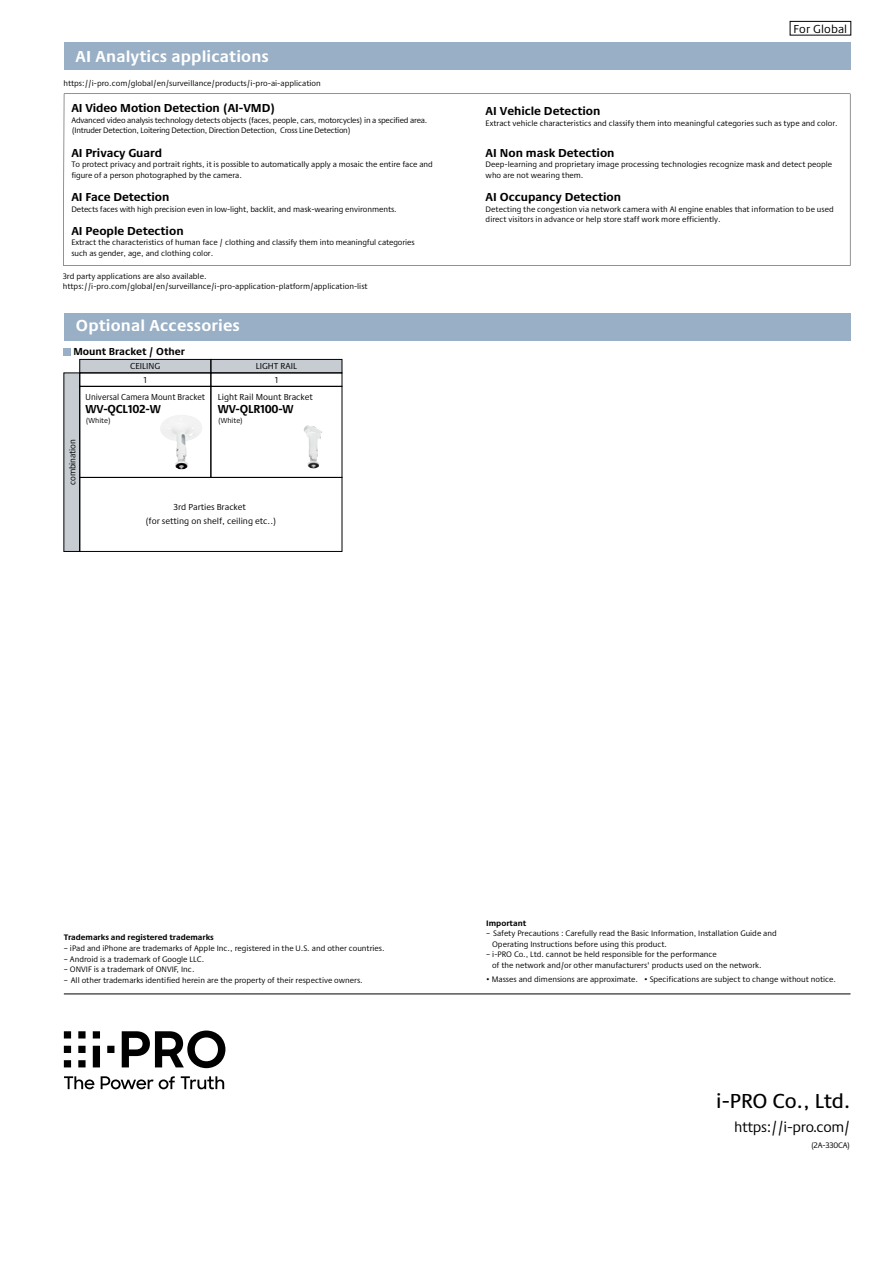
<style>
.page{position:relative;width:893px;height:1263px;background:#fff}
.page>*{position:absolute;margin:0;border:0;box-sizing:border-box;transform-origin:0 0}
.t1{font:500 21px "Praxis Next";color:#000}
.t2{font:700 16.5px "Praxis Next";letter-spacing:.01em;color:#fff}
.t3{font:15px "Praxis Next";letter-spacing:-.02em;color:#000}
.t4{font:700 12px "Praxis Next";color:#000}
.t5{font:700 12px "Praxis Next";letter-spacing:-.02em;color:#000;scale:.95 1}
.t6{font:12px "Praxis Next";letter-spacing:.01em;color:#000}
.t7{font:700 10.5px "Praxis Next";color:#000}
.t8{font:9px/13.5px "Praxis Next";color:#000;text-align:center}
.t9{font:9px "Praxis Next";color:#000;scale:.94 1}
.t10{font:9px "Praxis Next";letter-spacing:-.02em;color:#000;scale:.95 1}
.t11{font:8.25px/10.5px "Praxis Next";color:#000}
.t12{font:8.25px/10.5px "Praxis Next";letter-spacing:-.025em;color:#000}
.t13{font:700 8.25px "Praxis Next";color:#000}
.t14{font:7.5px "Praxis Next";color:#000}
</style>
<div class="page">
<hr style="left:64px;top:994px;width:786px;height:1px;background:#000">
<svg style="left:64px;top:1030px;width:161px;height:59px"></svg>
<div style="left:64px;top:313px;width:786px;height:27px;background:#98afc5"></div>
<div style="left:64px;top:43px;width:786px;height:27px;background:#98afc5"></div>
<svg style="left:63px;top:94px;width:787px;height:172px"></svg>
<div style="left:80px;top:359px;width:262px;height:14px;background:#c6ccd1"></div>
<div style="left:64px;top:373px;width:16px;height:178px;background:#c6ccd1"></div>
<div style="left:80px;top:359px;width:131px;height:14px;border:1px solid #000"></div>
<div style="left:211px;top:359px;width:131px;height:14px;border:1px solid #000"></div>
<div style="left:64px;top:373px;width:16px;height:179px;border:1px solid #000"></div>
<div style="left:63px;top:348px;width:8px;height:8px;background:#98afc5"></div>
<div style="left:80px;top:373px;width:131px;height:14px;border:1px solid #000"></div>
<div style="left:211px;top:373px;width:131px;height:14px;border:1px solid #000"></div>
<div style="left:80px;top:477px;width:262px;height:75px;border:1px solid #000"></div>
<img style="left:160px;top:415px;width:42px;height:54px">
<img style="left:303px;top:425px;width:19px;height:43px">
<div style="left:790px;top:21px;width:61px;height:14px;border:1px solid #000"></div>
<h2 class="t2" style="left:76px;top:43px;width:195px">AI Analytics applications</h2>
<h3 class="t4" style="left:71px;top:99px;width:206px">AI Video Motion Detection (AI-VMD)</h3>
<p class="t12" style="left:71px;top:115px;width:358px">Advanced video analysis technology detects objects (faces, people, cars, motorcycles) in a specified area. (Intruder Detection, Loitering Detection, Direction Detection, Cross Line Detection)</p>
<h3 class="t4" style="left:71px;top:143px;width:92px">AI Privacy Guard</h3>
<p class="t11" style="left:71px;top:159px;width:363px">To protect privacy and portrait rights, it is possible to automatically apply a mosaic the entire face and figure of a person photographed by the camera.</p>
<h3 class="t4" style="left:71px;top:187px;width:99px">AI Face Detection</h3>
<p class="t11" style="left:71px;top:203px;width:327px">Detects faces with high precision even in low-light, backlit, and mask-wearing environments.</p>
<h3 class="t4" style="left:71px;top:221px;width:114px">AI People Detection</h3>
<p class="t11" style="left:71px;top:237px;width:345px">Extract the characteristics of human face / clothing and classify them into meaningful categories such as gender, age, and clothing color.</p>
<p class="t11" style="left:63px;top:77px;width:259px">https://i-pro.com/global/en/surveillance/products/i-pro-ai-application</p>
<p class="t11" style="left:63px;top:270px;width:306px">3rd party applications are also available. https://i-pro.com/global/en/surveillance/i-pro-application-platform/application-list</p>
<h2 class="t2" style="left:76px;top:312px;width:165px">Optional Accessories</h2>
<p class="t7" style="left:73px;top:344px;width:113px">Mount Bracket / Other</p>
<p class="t8" style="left:130px;top:359px;width:31px">CEILING</p>
<p class="t8" style="left:256px;top:359px;width:43px">LIGHT RAIL</p>
<p class="t8" style="left:144px;top:373px;width:5px">1</p>
<p class="t8" style="left:275px;top:373px;width:5px">1</p>
<p class="t10" style="left:66px;top:485px;width:49px;rotate:-90deg">combination</p>
<p class="t9" style="left:86px;top:390px;width:129px">Universal Camera Mount Bracket</p>
<h3 class="t5" style="left:86px;top:400px;width:81px">WV-QCL102-W</h3>
<p class="t14" style="left:86px;top:415px;width:27px">(White)</p>
<p class="t8" style="left:218px;top:390px;width:97px">Light Rail Mount Bracket</p>
<h3 class="t5" style="left:218px;top:400px;width:81px">WV-QLR100-W</h3>
<p class="t14" style="left:218px;top:415px;width:27px">(White)</p>
<p class="t8" style="left:145px;top:500px;width:133px">3rd Parties Bracket<br>(for setting on shelf, ceiling etc..)</p>
<h3 class="t6" style="left:793px;top:20px;width:55px">For Global</h3>
<h3 class="t4" style="left:486px;top:102px;width:116px">AI Vehicle Detection</h3>
<p class="t11" style="left:486px;top:117px;width:354px">Extract vehicle characteristics and classify them into meaningful categories such as type and color.</p>
<h3 class="t4" style="left:486px;top:143px;width:130px">AI Non mask Detection</h3>
<p class="t11" style="left:486px;top:159px;width:348px">Deep-learning and proprietary image processing technologies recognize mask and detect people who are not wearing them.</p>
<h3 class="t4" style="left:486px;top:187px;width:137px">AI Occupancy Detection</h3>
<p class="t11" style="left:486px;top:203px;width:350px">Detecting the congestion via network camera with AI engine enables that information to be used direct visitors in advance or help store staff work more efficiently.</p>
<p class="t13" style="left:64px;top:931px;width:152px">Trademarks and registered trademarks</p>
<p class="t11" style="left:64px;top:943px;width:322px">– iPad and iPhone are trademarks of Apple Inc., registered in the U.S. and other countries.</p>
<p class="t11" style="left:64px;top:953px;width:142px">– Android is a trademark of Google LLC.</p>
<p class="t11" style="left:64px;top:964px;width:132px">– ONVIF is a trademark of ONVIF, Inc.</p>
<p class="t11" style="left:64px;top:974px;width:300px">– All other trademarks identified herein are the property of their respective owners.</p>
<p class="t13" style="left:486px;top:917px;width:42px">Important</p>
<p class="t11" style="left:492px;top:928px;width:286px;text-indent:-6px">– Safety Precautions : Carefully read the Basic Information, Installation Guide and<br>Operating Instructions before using this product.</p>
<p class="t11" style="left:492px;top:949px;width:271px;text-indent:-6px">– i-PRO Co., Ltd. cannot be held responsible for the performance<br>of the network and/or other manufacturers' products used on the network.</p>
<p class="t11" style="left:486px;top:974px;width:351px">• Masses and dimensions are approximate. • Specifications are subject to change without notice.</p>
<h1 class="t1" style="left:716px;top:1085px;width:136px">i-PRO Co., Ltd.</h1>
<h3 class="t3" style="left:734px;top:1115px;width:118px">https://i-pro.com/</h3>
<p class="t11" style="left:811px;top:1140px;width:41px">(2A-330CA)</p>
</div>
